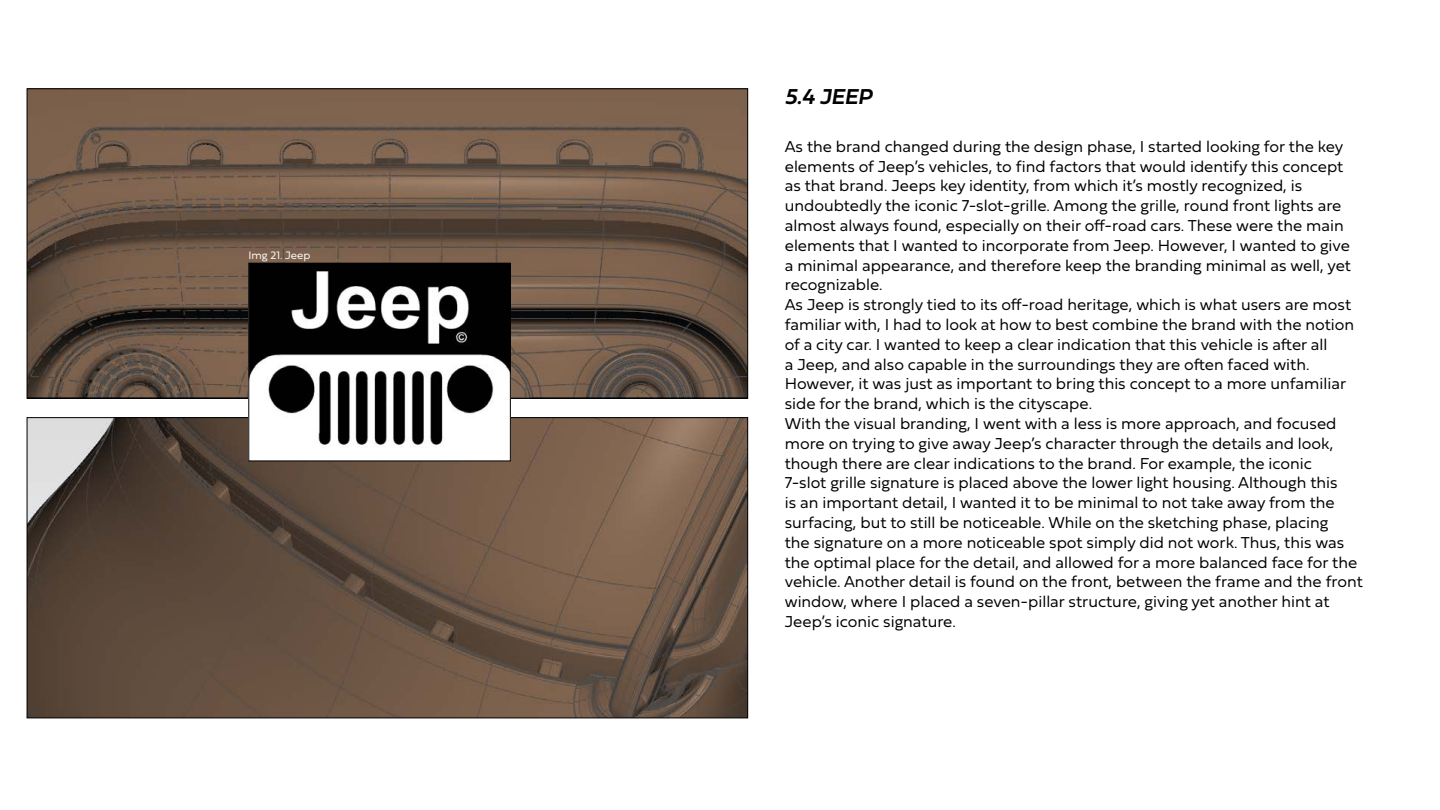
<style>
.page{position:relative;width:1440px;height:810px;background:#fff}
.page>*{position:absolute;margin:0;border:0;box-sizing:border-box;transform-origin:0 0}
.t1{font:italic 600 22.5px "Fieldwork";color:#000}
.t2{font:16.5px/19.8px "Fieldwork Hum Light";color:#000}
.t3{font:11.25px "Fieldwork Hum Light";color:#fff}
</style>
<div class="page">
<img style="left:29px;top:90px;width:717px;height:307px">
<img style="left:29px;top:419px;width:717px;height:297px">
<img style="left:250px;top:265px;width:259px;height:194px">
<div style="left:248px;top:263px;width:263px;height:198px;border:1px solid #000"></div>
<p class="t3" style="left:248px;top:247px;width:64px">Img 21. Jeep</p>
<h1 class="t1" style="left:785px;top:79px;width:88px">5.4 JEEP</h1>
<p class="t2" style="left:785px;top:136px;width:580px">As the brand changed during the design phase, I started looking for the key elements of Jeep’s vehicles, to find factors that would identify this concept as that brand. Jeeps key identity, from which it’s mostly recognized, is undoubtedly the iconic 7-slot-grille. Among the grille, round front lights are almost always found, especially on their off-road cars. These were the main elements that I wanted to incorporate from Jeep. However, I wanted to give<br>a minimal appearance, and therefore keep the branding minimal as well, yet recognizable.<br>As Jeep is strongly tied to its off-road heritage, which is what users are most familiar with, I had to look at how to best combine the brand with the notion of a city car. I wanted to keep a clear indication that this vehicle is after all<br>a Jeep, and also capable in the surroundings they are often faced with.<br>However, it was just as important to bring this concept to a more unfamiliar side for the brand, which is the cityscape.<br>With the visual branding, I went with a less is more approach, and focused more on trying to give away Jeep’s character through the details and look, though there are clear indications to the brand. For example, the iconic<br>7-slot grille signature is placed above the lower light housing. Although this<br>is an important detail, I wanted it to be minimal to not take away from the surfacing, but to still be noticeable. While on the sketching phase, placing<br>the signature on a more noticeable spot simply did not work. Thus, this was the optimal place for the detail, and allowed for a more balanced face for the vehicle. Another detail is found on the front, between the frame and the front window, where I placed a seven-pillar structure, giving yet another hint at Jeep’s iconic signature.</p>
</div>
